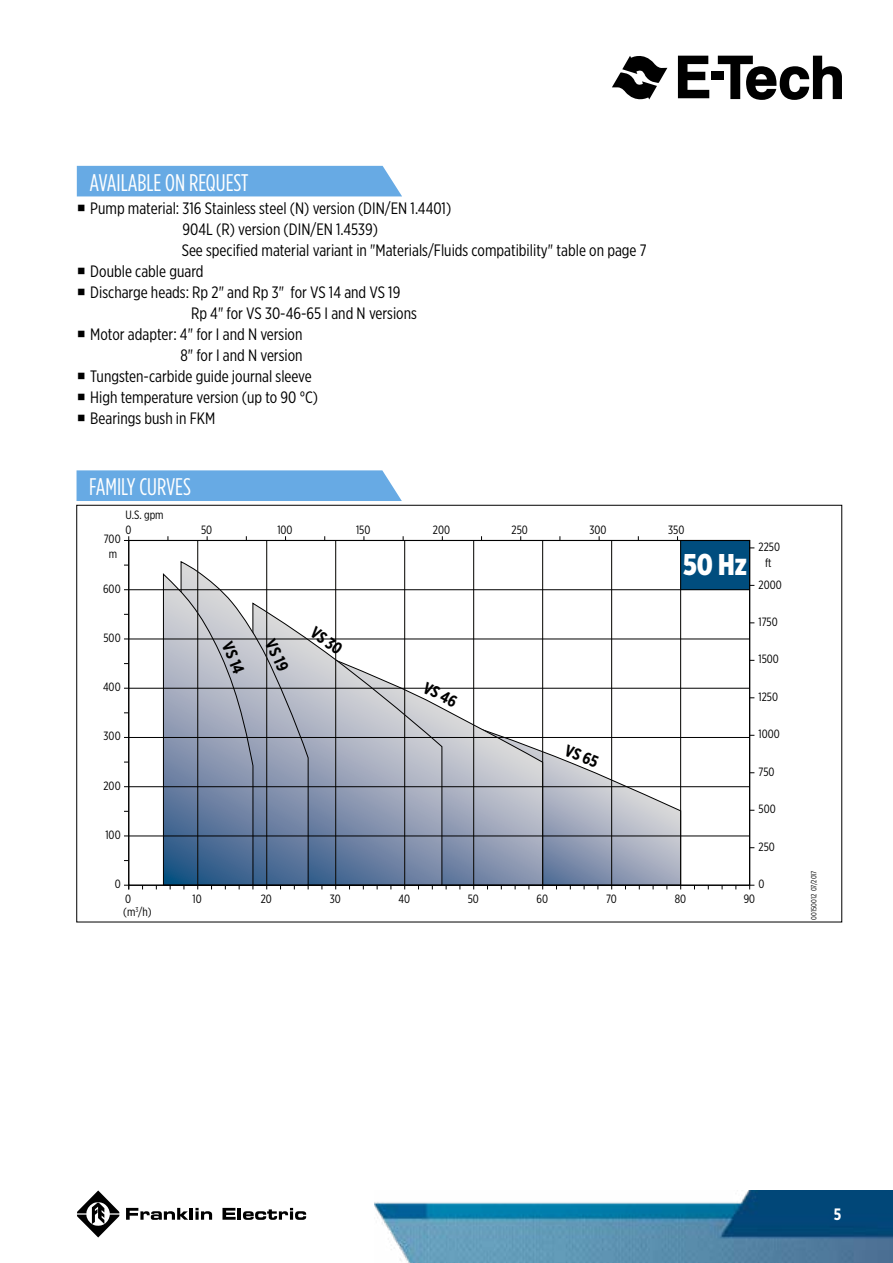
<style>
.page{position:relative;width:893px;height:1263px;background:#fff}
.page>*{position:absolute;margin:0;border:0;box-sizing:border-box;transform-origin:0 0}
.t1{font:900 30px "Gotham X Narrow";color:#fff}
.t2{font:24px "Gotham Condensed";letter-spacing:-.005em;color:#fff}
.t3{font:16.5px "Gotham X Narrow";color:#000}
.t4{font:700 16.5px "Gotham X Narrow";color:#fff}
.t5{font:12px/16.2px "Gotham X Narrow";color:#000;text-align:center}
.t6{font:7.5px "Gotham X Narrow";color:#000}
</style>
<div class="page">
<svg style="left:718px;top:56px;width:124px;height:44px"></svg>
<svg style="left:678px;top:56px;width:31px;height:42px"></svg>
<div style="left:712px;top:72px;width:12px;height:8px;background:#000"></div>
<svg style="left:612px;top:56px;width:55px;height:44px"></svg>
<svg style="left:126px;top:1208px;width:86px;height:12px"></svg>
<svg style="left:222px;top:1208px;width:84px;height:12px"></svg>
<svg style="left:77px;top:1190px;width:42px;height:47px"></svg>
<img style="left:374px;top:1191px;width:519px;height:72px">
<div style="left:77px;top:166px;width:325px;height:30px;background:#67aae4"></div>
<div style="left:77px;top:470px;width:325px;height:31px;background:#67aae4"></div>
<svg style="left:443px;top:659px;width:101px;height:225px"></svg>
<svg style="left:350px;top:602px;width:93px;height:282px"></svg>
<div style="left:681px;top:541px;width:68px;height:49px;background:#004d7e"></div>
<hr style="left:197px;top:540px;width:1px;height:345px;background:#000">
<hr style="left:266px;top:540px;width:1px;height:345px;background:#000">
<hr style="left:335px;top:540px;width:1px;height:345px;background:#000">
<hr style="left:404px;top:540px;width:1px;height:345px;background:#000">
<hr style="left:473px;top:540px;width:1px;height:345px;background:#000">
<hr style="left:542px;top:540px;width:1px;height:345px;background:#000">
<hr style="left:611px;top:540px;width:1px;height:345px;background:#000">
<hr style="left:680px;top:540px;width:1px;height:345px;background:#000">
<hr style="left:129px;top:836px;width:621px;height:1px;background:#000">
<hr style="left:129px;top:786px;width:621px;height:1px;background:#000">
<hr style="left:129px;top:737px;width:621px;height:1px;background:#000">
<hr style="left:129px;top:688px;width:621px;height:1px;background:#000">
<hr style="left:129px;top:639px;width:621px;height:1px;background:#000">
<hr style="left:129px;top:589px;width:621px;height:1px;background:#000">
<svg style="left:473px;top:726px;width:209px;height:163px"></svg>
<svg style="left:422px;top:681px;width:36px;height:27px"></svg>
<svg style="left:163px;top:560px;width:187px;height:329px"></svg>
<svg style="left:744px;top:885px;width:11px;height:5px"></svg>
<h2 class="t2" style="left:90px;top:169px;width:160px">AVAILABLE ON REQUEST</h2>
<p class="t3" style="left:90px;top:198px;width:362px">Pump material: 316 Stainless steel (N) version (DIN/EN 1.4401)</p>
<p class="t3" style="left:183px;top:219px;width:197px">904L (R) version (DIN/EN 1.4539)</p>
<p class="t3" style="left:182px;top:240px;width:466px">See specified material variant in "Materials/Fluids compatibility" table on page 7</p>
<p class="t3" style="left:90px;top:261px;width:115px">Double cable guard</p>
<p class="t3" style="left:90px;top:282px;width:312px">Discharge heads: Rp 2" and Rp 3" for VS 14 and VS 19</p>
<p class="t3" style="left:191px;top:303px;width:227px">Rp 4" for VS 30-46-65 I and N versions</p>
<p class="t3" style="left:90px;top:324px;width:214px">Motor adapter: 4" for I and N version</p>
<p class="t3" style="left:180px;top:345px;width:124px">8" for I and N version</p>
<p class="t3" style="left:90px;top:366px;width:223px">Tungsten-carbide guide journal sleeve</p>
<p class="t3" style="left:90px;top:387px;width:229px">High temperature version (up to 90 °C)</p>
<p class="t3" style="left:90px;top:408px;width:127px">Bearings bush in FKM</p>
<h2 class="t2" style="left:89px;top:473px;width:103px">FAMILY CURVES</h2>
<p class="t5" style="left:125px;top:507px;width:40px;line-height:15px;text-align:left">U.S. gpm<br>0</p>
<p class="t5" style="left:104px;top:531px;width:18px">700</p>
<p class="t5" style="left:109px;top:545px;width:10px">m</p>
<p class="t5" style="left:103px;top:580px;width:19px">600</p>
<p class="t5" style="left:201px;top:521px;width:13px">50</p>
<p class="t5" style="left:277px;top:521px;width:17px">100</p>
<p class="t5" style="left:356px;top:521px;width:16px">150</p>
<p class="t5" style="left:433px;top:521px;width:19px">200</p>
<p class="t5" style="left:512px;top:521px;width:18px">250</p>
<p class="t5" style="left:590px;top:521px;width:19px">300</p>
<p class="t5" style="left:668px;top:521px;width:18px">350</p>
<h1 class="t1" style="left:683px;top:546px;width:65px">50 Hz</h1>
<p class="t5" style="left:103px;top:629px;width:19px">500</p>
<p class="t5" style="left:103px;top:678px;width:19px">400</p>
<p class="t5" style="left:104px;top:728px;width:19px">300</p>
<p class="t5" style="left:103px;top:777px;width:19px">200</p>
<p class="t5" style="left:105px;top:826px;width:17px">100</p>
<p class="t5" style="left:115px;top:875px;width:8px">0</p>
<p class="t5" style="left:125px;top:891px;width:8px">0</p>
<p class="t5" style="left:193px;top:891px;width:11px">10</p>
<p class="t5" style="left:123px;top:904px;width:30px">(m<sup>3</sup>/h)</p>
<p class="t5" style="left:261px;top:891px;width:13px">20</p>
<p class="t5" style="left:330px;top:891px;width:13px">30</p>
<p class="t5" style="left:398px;top:891px;width:13px">40</p>
<p class="t5" style="left:468px;top:891px;width:13px">50</p>
<p class="t5" style="left:537px;top:891px;width:13px">60</p>
<p class="t5" style="left:606px;top:891px;width:12px">70</p>
<p class="t5" style="left:675px;top:891px;width:13px">80</p>
<p class="t5" style="left:758px;top:539px;width:23px">2250 ft</p>
<p class="t5" style="left:758px;top:576px;width:25px">2000</p>
<p class="t5" style="left:758px;top:613px;width:21px">1750</p>
<p class="t5" style="left:758px;top:651px;width:22px">1500</p>
<p class="t5" style="left:758px;top:688px;width:21px">1250</p>
<p class="t5" style="left:758px;top:726px;width:23px">1000</p>
<p class="t5" style="left:758px;top:763px;width:18px">750</p>
<p class="t5" style="left:758px;top:801px;width:19px">500</p>
<p class="t5" style="left:758px;top:838px;width:18px">250</p>
<p class="t5" style="left:758px;top:875px;width:8px">0</p>
<p class="t6" style="left:809px;top:920px;width:51px;rotate:-90deg">00150012 07/2017</p>
<p class="t4" style="left:834px;top:1204px;width:9px">5</p>
</div>
